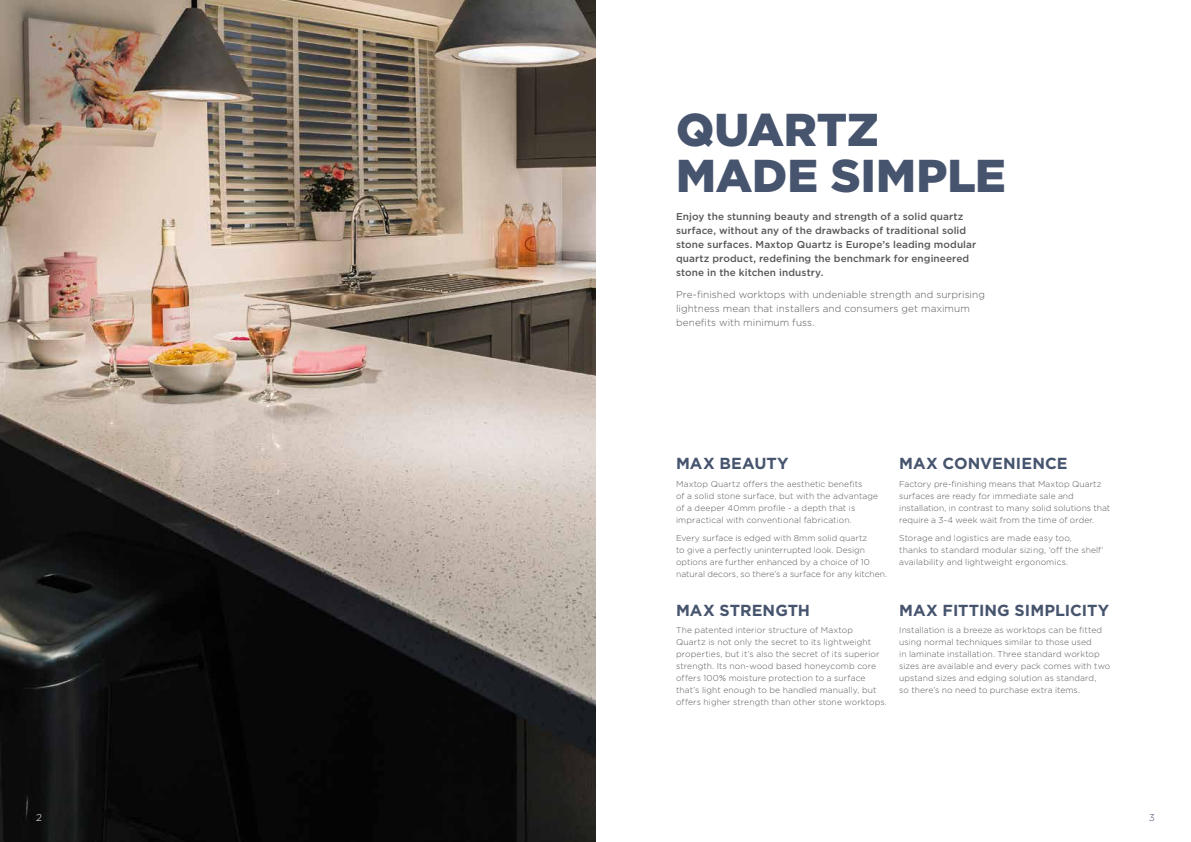
<style>
.page{position:relative;width:1191px;height:842px;background:#fff}
.page>*{position:absolute;margin:0;border:0;box-sizing:border-box;transform-origin:0 0}
.t1{font:900 46px/46px "Gotham";letter-spacing:-.005em;color:#47546e}
.t2{font:700 16px "Gotham Pro";color:#47546e}
.t3{font:500 10px/14px "Gotham Pro";letter-spacing:.01em;color:#575756}
.t4{font:300 10px/14px "Gotham Pro";letter-spacing:.005em;color:#575756}
.t5{font:300 10px "Gotham";color:#fff}
.t6{font:300 10px "Gotham";color:#47546e}
.t7{font:300 8.5px/12px "Gotham Pro";letter-spacing:.005em;color:#575756}
</style>
<div class="page">
<img style="left:0;top:0;width:595px;height:842px">
<h1 class="t1" style="left:676px;top:106px;width:331px">QUARTZ<br>MADE SIMPLE</h1>
<p class="t3" style="left:676px;top:209px;width:302px">Enjoy the stunning beauty and strength of a solid quartz surface, without any of the drawbacks of traditional solid stone surfaces. Maxtop Quartz is Europe’s leading modular quartz product, redefining the benchmark for engineered stone in the kitchen industry.</p>
<p class="t4" style="left:676px;top:287px;width:310px">Pre-finished worktops with undeniable strength and surprising lightness mean that installers and consumers get maximum benefits with minimum fuss.</p>
<h2 class="t2" style="left:676px;top:454px;width:114px">MAX BEAUTY</h2>
<p class="t7" style="left:676px;top:478px;width:204px">Maxtop Quartz offers the aesthetic benefits<br>of a solid stone surface, but with the advantage of a deeper 40mm profile - a depth that is impractical with conventional fabrication.</p>
<p class="t7" style="left:676px;top:532px;width:212px">Every surface is edged with 8mm solid quartz<br>to give a perfectly uninterrupted look. Design options are further enhanced by a choice of 10 natural decors, so there’s a surface for any kitchen.</p>
<h2 class="t2" style="left:676px;top:601px;width:135px">MAX STRENGTH</h2>
<p class="t7" style="left:676px;top:624px;width:212px">The patented interior structure of Maxtop<br>Quartz is not only the secret to its lightweight properties, but it’s also the secret of its superior strength. Its non-wood based honeycomb core offers 100% moisture protection to a surface that’s light enough to be handled manually, but offers higher strength than other stone worktops.</p>
<h2 class="t2" style="left:899px;top:454px;width:170px">MAX CONVENIENCE</h2>
<p class="t7" style="left:899px;top:478px;width:213px">Factory pre-finishing means that Maxtop Quartz surfaces are ready for immediate sale and installation, in contrast to many solid solutions that require a 3-4 week wait from the time of order.</p>
<p class="t7" style="left:899px;top:532px;width:206px">Storage and logistics are made easy too,<br>thanks to standard modular sizing, ‘off the shelf’ availability and lightweight ergonomics.</p>
<h2 class="t2" style="left:899px;top:601px;width:212px">MAX FITTING SIMPLICITY</h2>
<p class="t7" style="left:899px;top:624px;width:213px">Installation is a breeze as worktops can be fitted using normal techniques similar to those used<br>in laminate installation. Three standard worktop sizes are available and every pack comes with two upstand sizes and edging solution as standard,<br>so there’s no need to purchase extra items.</p>
<p class="t5" style="left:36px;top:811px;width:7px">2</p>
<p class="t6" style="left:1148px;top:811px;width:8px">3</p>
</div>
